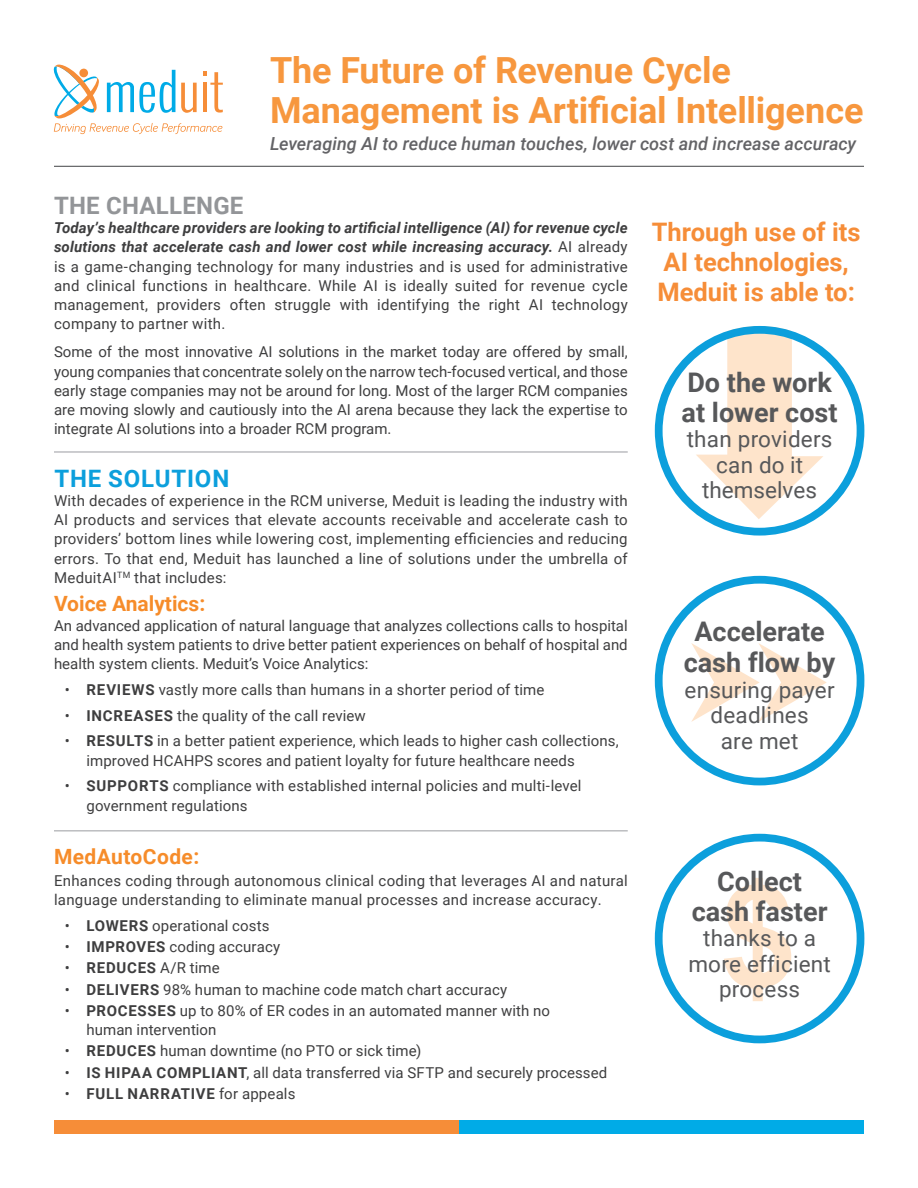
<style>
.page{position:relative;width:918px;height:1188px;background:#fff}
.page>*{position:absolute;margin:0;border:0;box-sizing:border-box;transform-origin:0 0}
.t1{font:700 141.15px "Arial";color:#fee4cb}
.t2{font:700 36px/40.5px "Roboto";letter-spacing:-.005em;color:#f7973e}
.t3{font:700 27px/30px "Roboto";color:#57585a;text-align:center}
.t4{font:700 25.5px/30px "Roboto";color:#f68d38}
.t5{font:700 24px "Roboto";letter-spacing:.01em;color:#939598}
.t6{font:700 24px "Roboto";letter-spacing:.035em;color:#0c9fdc}
.t7{font:22.5px/25.5px "Roboto";letter-spacing:.01em;color:#57585a;text-align:center}
.t8{font:700 21px "Roboto";color:#f68c2a}
.t9{font:700 21px "Roboto";letter-spacing:.02em;color:#f68c2a}
.t10{font:italic 500 18px "Roboto";color:#636366}
.t11{font:15px/19.2px "Roboto";letter-spacing:.01em;color:#3e3e3f;text-align:justify}
.t12{font:700 15px "Roboto";letter-spacing:.055em;color:#3e3e3f}
.s1{font-weight:700;font-style:italic}
.s2{font-weight:700}
.s3{font-weight:400}
</style>
<div class="page">
<hr style="left:54px;top:166px;width:810px;height:1px;background:#57585a">
<svg style="left:54px;top:65px;width:169px;height:69px"></svg>
<div style="left:54px;top:1120px;width:405px;height:14px;background:#f68d38"></div>
<div style="left:459px;top:1120px;width:405px;height:14px;background:#00abe7"></div>
<hr style="left:54px;top:451px;width:574px;height:2px;background:#bcbdc0">
<hr style="left:54px;top:830px;width:574px;height:2px;background:#bcbdc0">
<svg style="left:696px;top:326px;width:127px;height:193px"></svg>
<div style="left:655px;top:326px;width:209px;height:210px;border:8px solid #0c9fdc;border-radius:50%"></div>
<div style="left:655px;top:576px;width:209px;height:209px;border:8px solid #0c9fdc;border-radius:50%"></div>
<div style="left:655px;top:834px;width:209px;height:209px;border:8px solid #0c9fdc;border-radius:50%"></div>
<h2 class="t2" style="left:270px;top:48px;width:595px">The Future of Revenue Cycle<br>Management is Artificial Intelligence</h2>
<p class="t10" style="left:270px;top:131px;width:588px">Leveraging AI to reduce human touches, lower cost and increase accuracy</p>
<h3 class="t5" style="left:54px;top:189px;width:191px">THE CHALLENGE</h3>
<p class="t11" style="left:54px;top:218px;width:575px"><span class="s1">Today’s healthcare providers are looking to artificial intelligence (AI) for revenue cycle solutions that accelerate cash and lower cost while increasing accuracy.</span> AI already is a game-changing technology for many industries and is used for administrative and clinical functions in healthcare. While AI is ideally suited for revenue cycle management, providers often struggle with identifying the right AI technology company to partner with.</p>
<p class="t11" style="left:54px;top:342px;width:575px">Some of the most innovative AI solutions in the market today are offered by small, young companies that concentrate solely on the narrow tech-focused vertical, and those early stage companies may not be around for long. Most of the larger RCM companies are moving slowly and cautiously into the AI arena because they lack the expertise to integrate AI solutions into a broader RCM program.</p>
<h3 class="t6" style="left:54px;top:462px;width:176px">THE SOLUTION</h3>
<p class="t11" style="left:54px;top:491px;width:575px">With decades of experience in the RCM universe, Meduit is leading the industry with AI products and services that elevate accounts receivable and accelerate cash to providers’ bottom lines while lowering cost, implementing efficiencies and reducing errors. To that end, Meduit has launched a line of solutions under the umbrella of MeduitAI<sup>TM</sup> that includes:</p>
<h3 class="t8" style="left:54px;top:589px;width:153px">Voice Analytics:</h3>
<p class="t11" style="left:54px;top:615px;width:575px">An advanced application of natural language that analyzes collections calls to hospital and health system patients to drive better patient experiences on behalf of hospital and health system clients. Meduit’s Voice Analytics:</p>
<p class="t11" style="left:65px;top:679px;width:481px">• <span class="s2">REVIEWS</span> vastly more calls than humans in a shorter period of time</p>
<p class="t11" style="left:65px;top:705px;width:303px">• <span class="s2">INCREASES</span> the quality of the call review</p>
<p class="t11" style="left:86px;top:731px;width:534px;text-indent:-22px">• <span class="s2">RESULTS</span> in a better patient experience, which leads to higher cash collections, improved HCAHPS scores and patient loyalty for future healthcare needs</p>
<p class="t11" style="left:86px;top:776px;width:497px;text-indent:-22px">• <span class="s2">SUPPORTS</span> compliance with established internal policies and multi-level government regulations</p>
<h3 class="t9" style="left:54px;top:842px;width:147px">MedAutoCode:</h3>
<p class="t11" style="left:54px;top:870px;width:575px">Enhances coding through autonomous clinical coding that leverages AI and natural language understanding to eliminate manual processes and increase accuracy.</p>
<p class="t11" style="left:65px;top:915px;width:206px">• <span class="s2">LOWERS</span> operational costs</p>
<p class="t11" style="left:65px;top:937px;width:217px">• <span class="s2">IMPROVES</span> coding accuracy</p>
<p class="t11" style="left:65px;top:958px;width:156px">• <span class="s2">REDUCES</span> A/R time</p>
<p class="t11" style="left:65px;top:979px;width:444px">• <span class="s2">DELIVERS</span> 98% human to machine code match chart accuracy</p>
<p class="t11" style="left:86px;top:1001px;width:465px;text-indent:-22px">• <span class="s2">PROCESSES</span> up to 80% of ER codes in an automated manner with no human intervention</p>
<p class="t11" style="left:65px;top:1041px;width:358px">• <span class="s2">REDUCES</span> human downtime (no PTO or sick time)</p>
<p class="t11" style="left:65px;top:1062px;width:544px">• <span class="s2">IS HIPAA COMPLIANT</span>, all data transferred via SFTP and securely processed</p>
<p class="t12" style="left:65px;top:1083px;width:232px"><span class="s3">•</span> FULL NARRATIVE <span class="s3">for appeals</span></p>
<h3 class="t4" style="left:652px;top:216px;width:210px">Through use of its<br>AI technologies,<br>Meduit is able to:</h3>
<h3 class="t3" style="left:682px;top:366px;width:158px;text-align:left">Do the work at lower cost</h3>
<h3 class="t7" style="left:687px;top:426px;width:147px">than providers can do it themselves</h3>
<h3 class="t3" style="left:684px;top:615px;width:153px;line-height:31px">Accelerate cash flow by</h3>
<h3 class="t7" style="left:685px;top:676px;width:152px">ensuring payer deadlines<br>are met</h3>
<h3 class="t3" style="left:692px;top:865px;width:137px">Collect cash faster</h3>
<h3 class="t7" style="left:688px;top:925px;width:144px">thanks to a more efficient process</h3>
<h1 class="t1" style="left:719px;top:844px;width:80px">$</h1>
</div>
